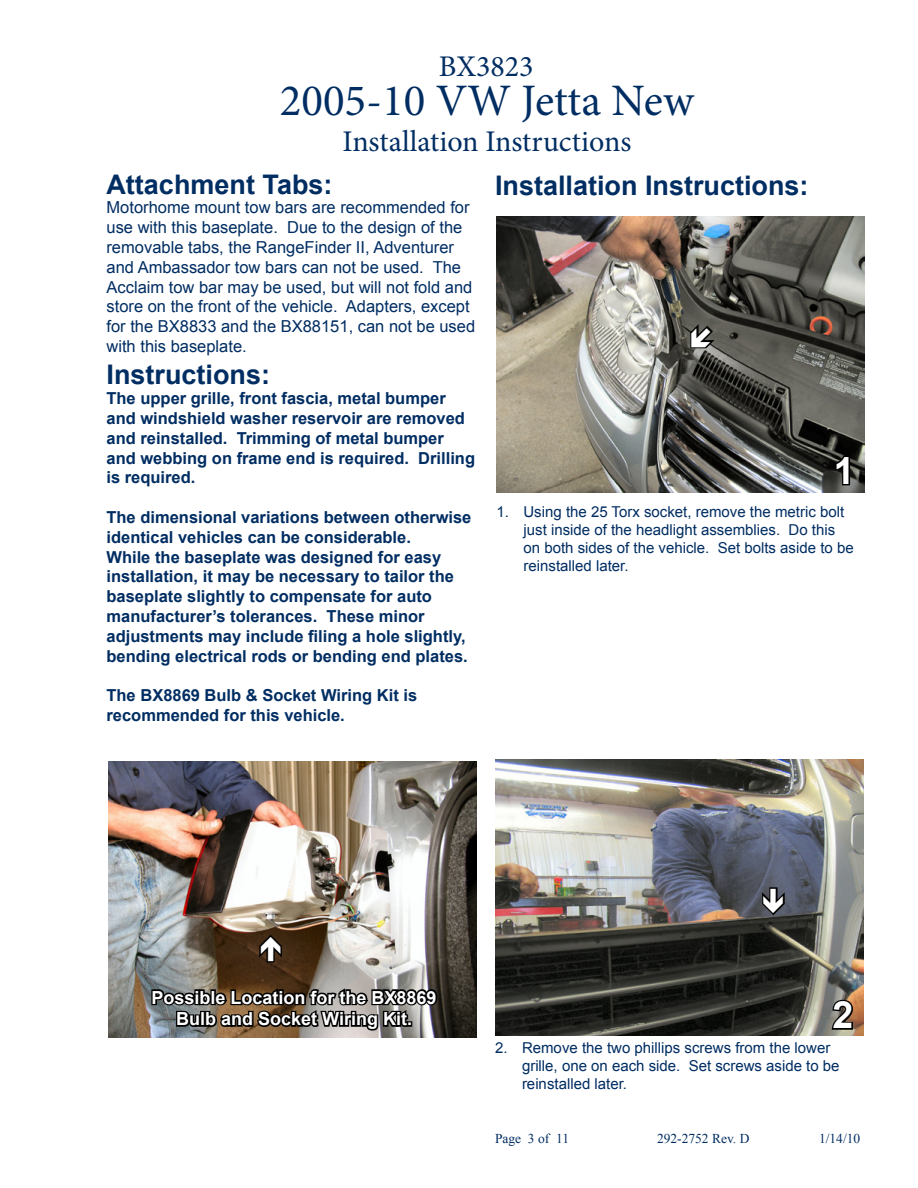
<style>
.page{position:relative;width:918px;height:1188px;background:#fff}
.page>*{position:absolute;margin:0;border:0;box-sizing:border-box;transform-origin:0 0}
.t1{font:45px "Minion Pro";color:#002d62}
.t2{font:700 37.5px "Arial";color:#fff}
.t3{font:30px "Minion Pro";color:#002d62}
.t4{font:700 27px "Arial";color:#002d62}
.t5{font:700 18px/21.6px "Arial";color:#fff;text-align:center}
.t6{font:700 16.5px/19.8px "Arial";color:#002d62}
.t7{font:16.5px/19.8px "Arial";color:#002d62}
.t8{font:15px/18px "Arial";color:#002d62}
.t9{font:13.5px "Times New Roman";color:#002d62}
</style>
<div class="page">
<img style="left:496px;top:216px;width:369px;height:276px">
<svg style="left:834px;top:454px;width:18px;height:33px"></svg>
<img style="left:495px;top:759px;width:369px;height:277px">
<svg style="left:830px;top:998px;width:25px;height:33px"></svg>
<img style="left:108px;top:761px;width:368px;height:276px">
<img style="left:150px;top:979px;width:290px;height:55px">
<svg style="left:688px;top:321px;width:30px;height:29px"></svg>
<svg style="left:759px;top:886px;width:28px;height:31px"></svg>
<svg style="left:257px;top:933px;width:28px;height:31px"></svg>
<h3 class="t3" style="left:439px;top:46px;width:96px">BX3823</h3>
<h1 class="t1" style="left:280px;top:71px;width:416px">2005-10 VW Jetta New</h1>
<h3 class="t3" style="left:343px;top:122px;width:290px">Installation Instructions</h3>
<h3 class="t4" style="left:106px;top:166px;width:228px">Attachment Tabs:</h3>
<p class="t7" style="left:106px;top:198px;width:370px">Motorhome mount tow bars are recommended for use with this baseplate. Due to the design of the removable tabs, the RangeFinder II, Adventurer and Ambassador tow bars can not be used. The Acclaim tow bar may be used, but will not fold and store on the front of the vehicle. Adapters, except for the BX8833 and the BX88151, can not be used with this baseplate.</p>
<h3 class="t4" style="left:106px;top:357px;width:165px">Instructions:</h3>
<p class="t6" style="left:106px;top:389px;width:370px">The upper grille, front fascia, metal bumper and windshield washer reservoir are removed and reinstalled. Trimming of metal bumper and webbing on frame end is required. Drilling is required.</p>
<p class="t6" style="left:106px;top:508px;width:366px">The dimensional variations between otherwise identical vehicles can be considerable.<br>While the baseplate was designed for easy installation, it may be necessary to tailor the baseplate slightly to compensate for auto manufacturer’s tolerances. These minor adjustments may include filing a hole slightly, bending electrical rods or bending end plates.</p>
<p class="t6" style="left:106px;top:686px;width:312px">The BX8869 Bulb &amp; Socket Wiring Kit is recommended for this vehicle.</p>
<h3 class="t4" style="left:495px;top:168px;width:315px">Installation Instructions:</h3>
<h2 class="t2" style="left:834px;top:446px;width:22px">1</h2>
<p class="t8" style="left:524px;top:503px;width:332px;text-indent:-27px">1. Using the 25 Torx socket, remove the metric bolt just inside of the headlight assemblies. Do this on both sides of the vehicle. Set bolts aside to be reinstalled later.</p>
<p class="t5" style="left:152px;top:987px;width:287px">Possible Location for the BX8869<br>Bulb and Socket Wiring Kit.</p>
<h2 class="t2" style="left:832px;top:990px;width:22px">2</h2>
<p class="t8" style="left:522px;top:1039px;width:319px;text-indent:-27px">2. Remove the two phillips screws from the lower grille, one on each side. Set screws aside to be reinstalled later.</p>
<p class="t9" style="left:495px;top:1130px;width:76px">Page 3 of 11</p>
<p class="t9" style="left:657px;top:1130px;width:94px">292-2752 Rev. D</p>
<p class="t9" style="left:819px;top:1130px;width:43px">1/14/10</p>
</div>
